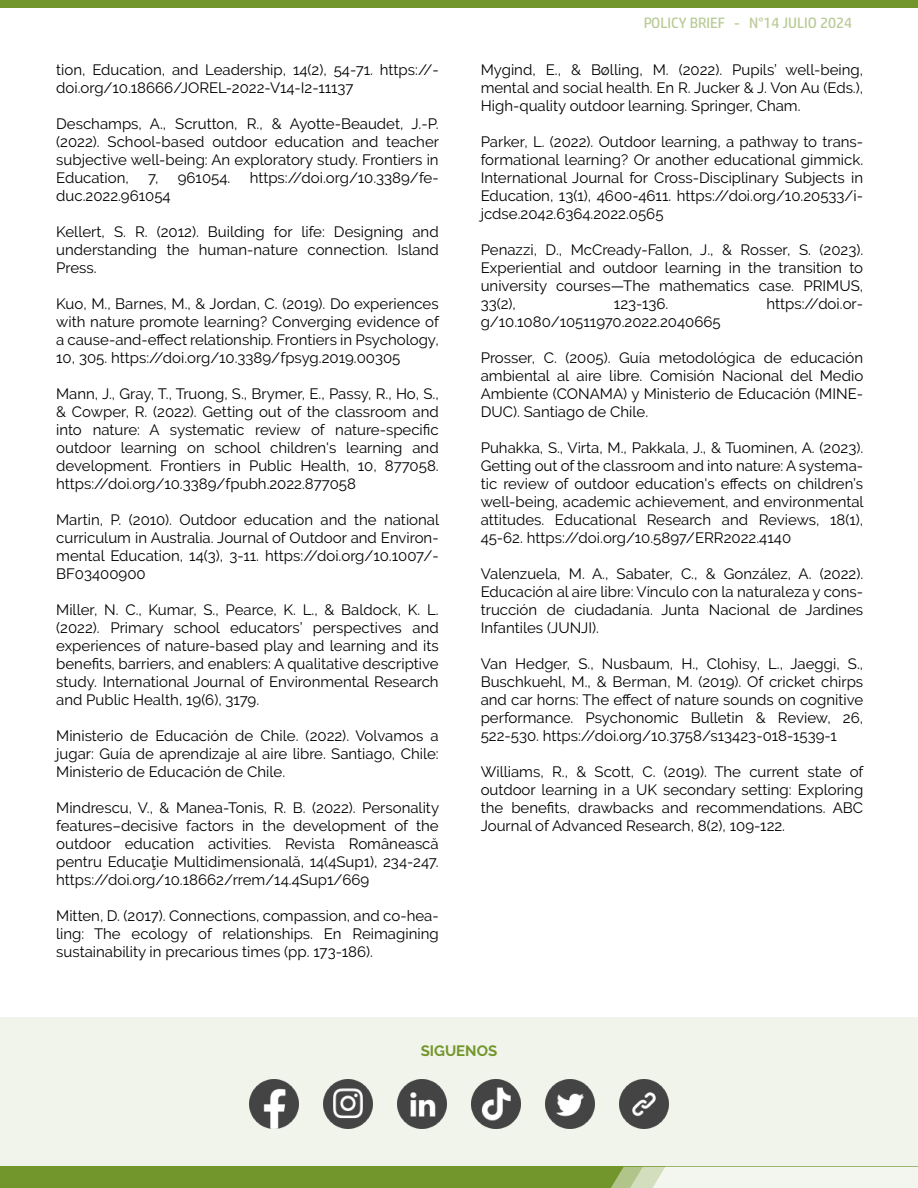
<style>
.page{position:relative;width:918px;height:1188px;background:#fff}
.page>*{position:absolute;margin:0;border:0;box-sizing:border-box;transform-origin:0 0}
.t1{font:15px/18px "Raleway";color:#000;text-align:justify}
.t2{font:15px "HP Simplified W02";color:#73962c}
.t3{font:700 15px "Raleway";color:#73962c}
</style>
<div class="page">
<div style="left:0;top:1167px;width:918px;height:21px;background:#73962c"></div>
<div style="left:0;top:0;width:918px;height:7px;background:#73962c"></div>
<svg style="left:611px;top:1167px;width:307px;height:21px;background:#e9efe0"></svg>
<div style="left:0;top:1017px;width:918px;height:149px;background:#f1f4ea"></div>
<img style="left:249px;top:1079px;width:49px;height:49px">
<img style="left:323px;top:1079px;width:49px;height:49px">
<img style="left:620px;top:1079px;width:49px;height:49px">
<img style="left:398px;top:1079px;width:49px;height:49px">
<img style="left:472px;top:1080px;width:48px;height:48px">
<img style="left:546px;top:1080px;width:49px;height:48px">
<p class="t1" style="left:56px;top:61px;width:384px">tion, Education, and Leadership, 14(2), 54-71. https://- doi.org/10.18666/JOREL-2022-V14-I2-11137</p>
<p class="t1" style="left:56px;top:115px;width:384px">Deschamps, A., Scrutton, R., &amp; Ayotte-Beaudet, J.-P. (2022). School-based outdoor education and teacher subjective well-being: An exploratory study. Frontiers in Education,</p>
<p class="t1" style="left:148px;top:169px;width:12px">7,</p>
<p class="t1" style="left:178px;top:169px;width:54px">961054.</p>
<p class="t1" style="left:250px;top:169px;width:191px">https://doi.org/10.3389/fe-</p>
<p class="t1" style="left:56px;top:187px;width:116px">duc.2022.961054</p>
<p class="t1" style="left:56px;top:223px;width:384px">Kellert, S. R. (2012). Building for life: Designing and understanding the human-nature connection. Island Press.</p>
<p class="t1" style="left:56px;top:295px;width:384px">Kuo, M., Barnes, M., &amp; Jordan, C. (2019). Do experiences with nature promote learning? Converging evidence of a cause-and-effect relationship. Frontiers in Psychology, 10, 305. https://doi.org/10.3389/fpsyg.2019.00305</p>
<p class="t1" style="left:56px;top:385px;width:384px">Mann, J., Gray, T., Truong, S., Brymer, E., Passy, R., Ho, S., &amp; Cowper, R. (2022). Getting out of the classroom and into nature: A systematic review of nature-specific outdoor learning on school children's learning and development. Frontiers in Public Health, 10, 877058. https://doi.org/10.3389/fpubh.2022.877058</p>
<p class="t1" style="left:56px;top:511px;width:384px">Martin, P. (2010). Outdoor education and the national curriculum in Australia. Journal of Outdoor and Environ&shy;mental Education, 14(3), 3-11. https://doi.org/10.1007/- BF03400900</p>
<p class="t1" style="left:56px;top:601px;width:384px">Miller, N. C., Kumar, S., Pearce, K. L., &amp; Baldock, K. L. (2022). Primary school educators’ perspectives and experiences of nature-based play and learning and its benefits, barriers, and enablers: A qualitative descriptive study. International Journal of Environmental Research and Public Health, 19(6), 3179.</p>
<p class="t1" style="left:56px;top:727px;width:384px">Ministerio de Educación de Chile. (2022). Volvamos a jugar: Guía de aprendizaje al aire libre. Santiago, Chile:<br>Ministerio de Educación de Chile.</p>
<p class="t1" style="left:56px;top:799px;width:384px">Mindrescu, V., &amp; Manea-Tonis, R. B. (2022). Personality features–decisive factors in the development of the outdoor education activities. Revista Românească pentru Educaţie Multidimensională, 14(4Sup1), 234-247. https://doi.org/10.18662/rrem/14.4Sup1/669</p>
<p class="t1" style="left:56px;top:907px;width:384px">Mitten, D. (2017). Connections, compassion, and co-hea&shy;ling: The ecology of relationships. En Reimagining sustainability in precarious times (pp. 173-186).</p>
<p class="t2" style="left:643px;top:14px;width:211px">POLICY BRIEF - N°14 JULIO 2024</p>
<p class="t1" style="left:481px;top:61px;width:384px">Mygind, E., &amp; Bølling, M. (2022). Pupils’ well-being, mental and social health. En R. Jucker &amp; J. Von Au (Eds.), High-quality outdoor learning. Springer, Cham.</p>
<p class="t1" style="left:481px;top:133px;width:384px">Parker, L. (2022). Outdoor learning, a pathway to trans&shy;formational learning? Or another educational gimmick.<br>International Journal for Cross-Disciplinary Subjects in Education, 13(1), 4600-4611. https://doi.org/10.20533/i&shy;jcdse.2042.6364.2022.0565</p>
<p class="t1" style="left:481px;top:241px;width:384px">Penazzi, D., McCready-Fallon, J., &amp; Rosser, S. (2023).<br>Experiential and outdoor learning in the transition to university courses—The mathematics case. PRIMUS, 33(2),</p>
<p class="t1" style="left:614px;top:295px;width:56px">123-136.</p>
<p class="t1" style="left:766px;top:295px;width:98px">https://doi.or-</p>
<p class="t1" style="left:481px;top:313px;width:241px">g/10.1080/10511970.2022.2040665</p>
<p class="t1" style="left:481px;top:349px;width:384px">Prosser, C. (2005). Guía metodológica de educación ambiental al aire libre. Comisión Nacional del Medio Ambiente (CONAMA) y Ministerio de Educación (MINE-DUC). Santiago de Chile.</p>
<p class="t1" style="left:481px;top:439px;width:384px">Puhakka, S., Virta, M., Pakkala, J., &amp; Tuominen, A. (2023).<br>Getting out of the classroom and into nature: A systema&shy;tic review of outdoor education's effects on children’s well-being, academic achievement, and environmental attitudes. Educational Research and Reviews, 18(1), 45-62. https://doi.org/10.5897/ERR2022.4140</p>
<p class="t1" style="left:481px;top:565px;width:384px">Valenzuela, M. A., Sabater, C., &amp; González, A. (2022).<br>Educación al aire libre: Vínculo con la naturaleza y cons&shy;trucción de ciudadanía. Junta Nacional de Jardines Infantiles (JUNJI).</p>
<p class="t1" style="left:481px;top:655px;width:384px">Van Hedger, S., Nusbaum, H., Clohisy, L., Jaeggi, S., Buschkuehl, M., &amp; Berman, M. (2019). Of cricket chirps and car horns: The effect of nature sounds on cognitive performance. Psychonomic Bulletin &amp; Review, 26, 522-530. https://doi.org/10.3758/s13423-018-1539-1</p>
<p class="t1" style="left:481px;top:763px;width:384px">Williams, R., &amp; Scott, C. (2019). The current state of outdoor learning in a UK secondary setting: Exploring the benefits, drawbacks and recommendations. ABC Journal of Advanced Research, 8(2), 109-122.</p>
<p class="t3" style="left:421px;top:1042px;width:78px">SIGUENOS</p>
</div>
